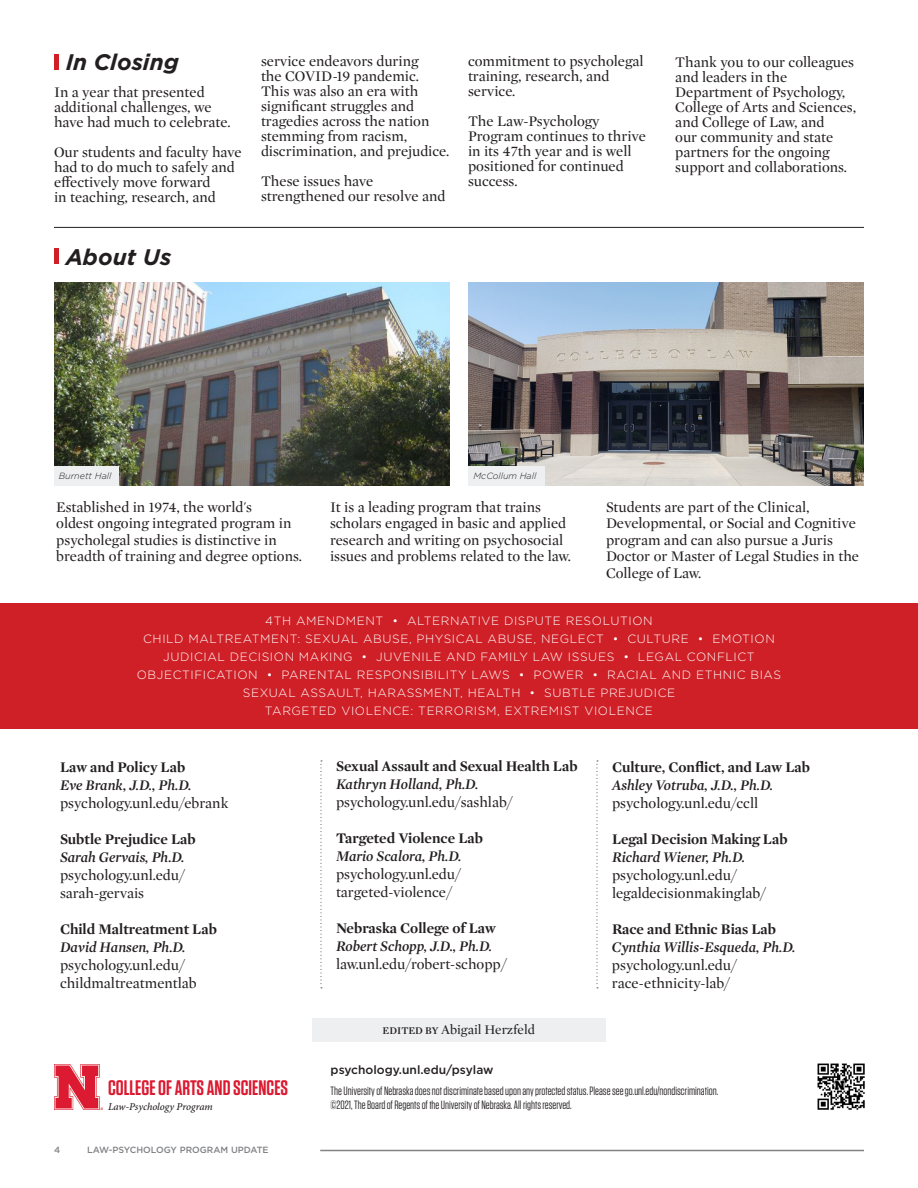
<style>
.page{position:relative;width:918px;height:1188px;background:#fff}
.page>*{position:absolute;margin:0;border:0;box-sizing:border-box;transform-origin:0 0}
.Heading_Style_1{font:italic 700 22.5px "Gotham";color:#231f20}
.t1{font:600 21px "Tungsten";color:#db1a31}
.t2{font:15px/15px "Mercury Display";color:#231f20}
.t3{font:700 15px "Mercury Display";color:#231f20}
.t4{font:italic 600 15px "Mercury Display";color:#231f20}
.t5{font:13.5px "Mercury Display";color:#231f20}
.t6{font:300 12px/18px "Gotham";letter-spacing:.05em;color:#fff;text-align:center}
.t7{font:12px "Tungsten";color:#231f20}
.t8{font:500 12px "Gotham";color:#231f20}
.t9{font:italic 500 10.5px "Minion Pro";letter-spacing:-.005em;color:#231f20}
.t10{font:500 9px "Gotham";color:#818285}
.t11{font:italic 300 9px "Gotham";color:#231f20}
.s1{font-weight:600;font-size:10.5px}
</style>
<div class="page">
<img style="left:54px;top:283px;width:396px;height:202px">
<div style="left:0;top:604px;width:918px;height:125px;background:#d02027"></div>
<hr style="left:54px;top:54px;width:4px;height:16px;background:#d02027">
<hr style="left:54px;top:248px;width:4px;height:16px;background:#d02027">
<hr style="left:54px;top:227px;width:810px;height:1px;background:#231f20">
<svg style="left:320px;top:760px;width:2px;height:228px"></svg>
<svg style="left:596px;top:760px;width:2px;height:228px"></svg>
<hr style="left:320px;top:1150px;width:544px;height:1px;background:#808285">
<img style="left:54px;top:1064px;width:48px;height:45px">
<img style="left:469px;top:283px;width:395px;height:202px">
<div style="left:54px;top:466px;width:64px;height:19px;background:#edeff0"></div>
<div style="left:469px;top:466px;width:76px;height:19px;background:#edeff0"></div>
<img style="left:818px;top:1064px;width:46px;height:46px">
<div style="left:313px;top:1018px;width:293px;height:24px;background:#edeff0"></div>
<p class="Heading_Style_1" style="left:66px;top:47px;width:115px">In Closing</p>
<p class="t2" style="left:54px;top:84px;width:178px">In a year that presented additional challenges, we have had much to celebrate.</p>
<p class="t2" style="left:54px;top:144px;width:189px">Our students and faculty have had to do much to safely and effectively move forward<br>in teaching, research, and</p>
<p class="Heading_Style_1" style="left:66px;top:242px;width:107px">About Us</p>
<p class="t2" style="left:261px;top:53px;width:190px">service endeavors during<br>the COVID-19 pandemic.<br>This was also an era with significant struggles and tragedies across the nation stemming from racism, discrimination, and prejudice.</p>
<p class="t2" style="left:261px;top:173px;width:186px">These issues have strengthened our resolve and</p>
<p class="t2" style="left:468px;top:53px;width:177px">commitment to psycholegal training, research, and service.</p>
<p class="t2" style="left:468px;top:113px;width:180px">The Law-Psychology<br>Program continues to thrive in its 47th year and is well positioned for continued success.</p>
<p class="t2" style="left:675px;top:54px;width:182px">Thank you to our colleagues and leaders in the<br>Department of Psychology,<br>College of Arts and Sciences, and College of Law, and<br>our community and state partners for the ongoing support and collaborations.</p>
<p class="t11" style="left:59px;top:471px;width:54px">Burnett Hall</p>
<p class="t11" style="left:473px;top:471px;width:64px">McCollum Hall</p>
<p class="t2" style="left:56px;top:498px;width:247px;line-height:16.5px">Established in 1974, the world's<br>oldest ongoing integrated program in psycholegal studies is distinctive in breadth of training and degree options.</p>
<p class="t2" style="left:330px;top:498px;width:242px;line-height:16.5px">It is a leading program that trains scholars engaged in basic and applied research and writing on psychosocial issues and problems related to the law.</p>
<p class="t2" style="left:606px;top:498px;width:255px;line-height:16.5px">Students are part of the Clinical,<br>Developmental, or Social and Cognitive program and can also pursue a Juris<br>Doctor or Master of Legal Studies in the<br>College of Law.</p>
<p class="t6" style="left:137px;top:611px;width:646px">4TH AMENDMENT • ALTERNATIVE DISPUTE RESOLUTION<br>CHILD MALTREATMENT: SEXUAL ABUSE, PHYSICAL ABUSE, NEGLECT • CULTURE • EMOTION JUDICIAL DECISION MAKING • JUVENILE AND FAMILY LAW ISSUES • LEGAL CONFLICT OBJECTIFICATION • PARENTAL RESPONSIBILITY LAWS • POWER • RACIAL AND ETHNIC BIAS SEXUAL ASSAULT, HARASSMENT, HEALTH • SUBTLE PREJUDICE<br>TARGETED VIOLENCE: TERRORISM, EXTREMIST VIOLENCE</p>
<p class="t3" style="left:60px;top:756px;width:127px">Law and Policy Lab</p>
<p class="t4" style="left:60px;top:775px;width:133px">Eve Brank, J.D., Ph.D.</p>
<p class="t2" style="left:60px;top:795px;width:170px">psychology.unl.edu/ebrank</p>
<p class="t3" style="left:60px;top:828px;width:137px">Subtle Prejudice Lab</p>
<p class="t4" style="left:60px;top:847px;width:126px">Sarah Gervais, Ph.D.</p>
<p class="t2" style="left:60px;top:867px;width:126px">psychology.unl.edu/</p>
<p class="t2" style="left:60px;top:885px;width:86px">sarah-gervais</p>
<p class="t3" style="left:60px;top:918px;width:158px">Child Maltreatment Lab</p>
<p class="t4" style="left:60px;top:937px;width:127px">David Hansen, Ph.D.</p>
<p class="t2" style="left:60px;top:956px;width:138px;line-height:18px">psychology.unl.edu/ childmaltreatmentlab</p>
<p class="t3" style="left:336px;top:755px;width:243px">Sexual Assault and Sexual Health Lab</p>
<p class="t4" style="left:336px;top:774px;width:144px">Kathryn Holland, Ph.D.</p>
<p class="t2" style="left:336px;top:794px;width:178px">psychology.unl.edu/sashlab/</p>
<p class="t3" style="left:336px;top:827px;width:149px">Targeted Violence Lab</p>
<p class="t4" style="left:336px;top:846px;width:127px">Mario Scalora, Ph.D.</p>
<p class="t2" style="left:336px;top:866px;width:126px">psychology.unl.edu/</p>
<p class="t2" style="left:336px;top:884px;width:117px">targeted-violence/</p>
<p class="t3" style="left:336px;top:917px;width:161px">Nebraska College of Law</p>
<p class="t4" style="left:336px;top:936px;width:158px">Robert Schopp, J.D., Ph.D.</p>
<p class="t2" style="left:336px;top:956px;width:172px">law.unl.edu/robert-schopp/</p>
<p class="t5" style="left:383px;top:1020px;width:154px"><span class="s1">EDITED BY</span> Abigail Herzfeld</p>
<p class="t8" style="left:331px;top:1062px;width:164px">psychology.unl.edu/psylaw</p>
<p class="t3" style="left:612px;top:756px;width:200px">Culture, Conflict, and Law Lab</p>
<p class="t4" style="left:612px;top:775px;width:162px">Ashley Votruba, J.D., Ph.D.</p>
<p class="t2" style="left:612px;top:795px;width:148px">psychology.unl.edu/ccll</p>
<p class="t3" style="left:612px;top:828px;width:177px">Legal Decision Making Lab</p>
<p class="t4" style="left:612px;top:847px;width:135px">Richard Wiener, Ph.D.</p>
<p class="t2" style="left:612px;top:867px;width:126px">psychology.unl.edu/</p>
<p class="t2" style="left:612px;top:885px;width:155px">legaldecisionmakinglab/</p>
<p class="t3" style="left:612px;top:918px;width:166px">Race and Ethnic Bias Lab</p>
<p class="t4" style="left:612px;top:937px;width:185px">Cynthia Willis-Esqueda, Ph.D.</p>
<p class="t2" style="left:612px;top:957px;width:126px">psychology.unl.edu/</p>
<p class="t2" style="left:612px;top:975px;width:119px">race-ethnicity-lab/</p>
<p class="t1" style="left:108px;top:1076px;width:182px">COLLEGE OF ARTS AND SCIENCES</p>
<p class="t7" style="left:331px;top:1085px;width:389px">The University of Nebraska does not discriminate based upon any protected status. Please see go.unl.edu/nondiscrimination.</p>
<p class="t9" style="left:108px;top:1099px;width:106px">Law-Psychology Program</p>
<p class="t7" style="left:331px;top:1099px;width:243px">©2021, The Board of Regents of the University of Nebraska. All rights reserved.</p>
<p class="t10" style="left:54px;top:1144px;width:8px">4</p>
<p class="t10" style="left:87px;top:1144px;width:183px">LAW-PSYCHOLOGY PROGRAM UPDATE</p>
</div>
